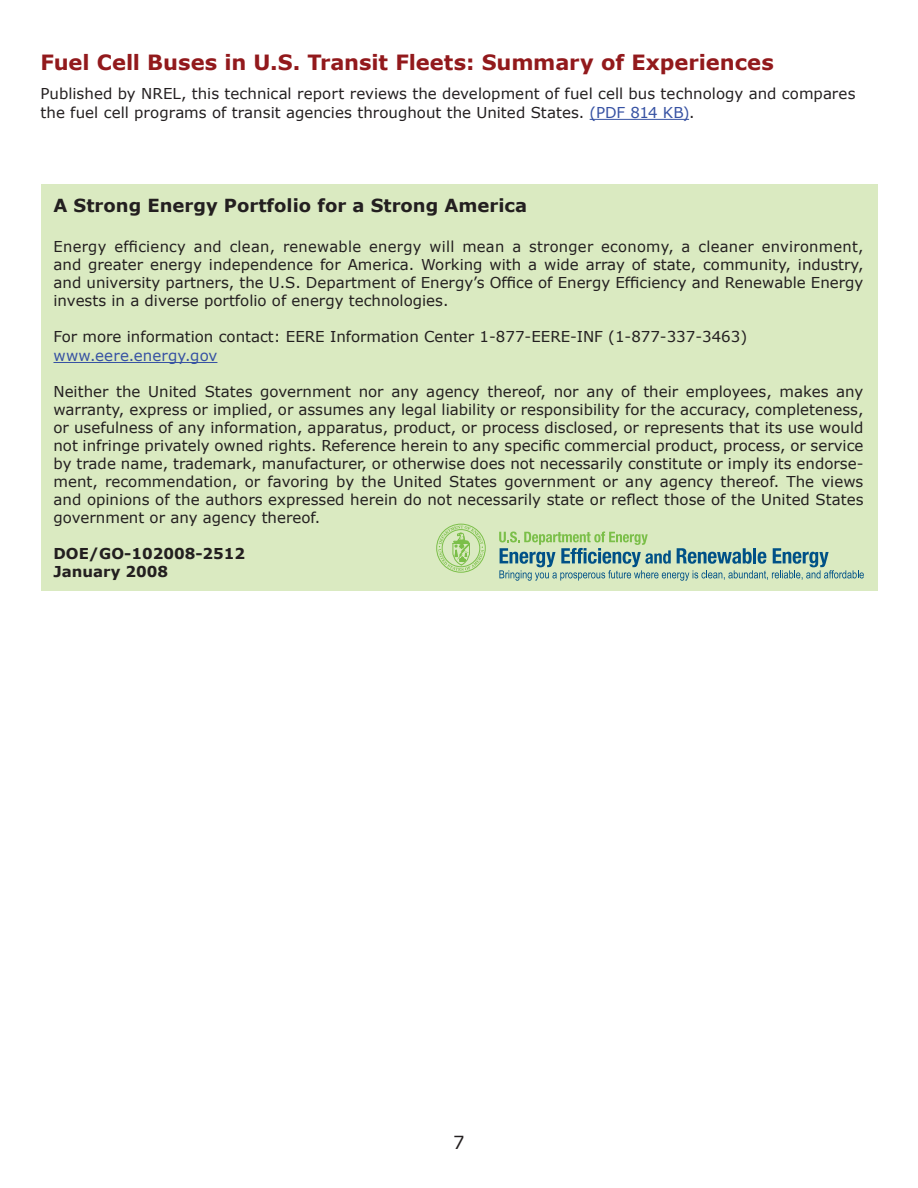
<style>
.page{position:relative;width:918px;height:1188px;background:#fff}
.page>*{position:absolute;margin:0;border:0;box-sizing:border-box;transform-origin:0 0}
.Section_Heads{font:700 21px "Verdana";letter-spacing:-.005em;color:#92191c}
.t1{font:700 18px "Verdana";color:#231f20}
.t2{font:18px "Verdana";color:#231f20}
.Base_Text{font:15px/18px "Verdana";color:#231f20;text-align:justify}
.t3{font:700 15px "Verdana";color:#231f20}
.t4{font:15px "Verdana";letter-spacing:.005em;color:#3752a3}
.s1{color:#3752a3}
</style>
<div class="page">
<hr style="left:590px;top:119px;width:99px;height:1px;background:#3752a3">
<div style="left:41px;top:184px;width:837px;height:407px;background:#daeac1"></div>
<hr style="left:53px;top:362px;width:164px;height:1px;background:#3752a3">
<svg style="left:436px;top:523px;width:50px;height:50px"></svg>
<svg style="left:499px;top:532px;width:365px;height:49px"></svg>
<p class="Section_Heads" style="left:40px;top:49px;width:735px">Fuel Cell Buses in U.S. Transit Fleets: Summary of Experiences</p>
<p class="Base_Text" style="left:40px;top:83px;width:817px;line-height:19.5px">Published by NREL, this technical report reviews the development of fuel cell bus technology and compares the fuel cell programs of transit agencies throughout the United States. <span class="s1">(PDF 814 KB)</span>.</p>
<p class="t1" style="left:53px;top:194px;width:475px">A Strong Energy Portfolio for a Strong America</p>
<p class="Base_Text" style="left:53px;top:237px;width:812px">Energy efficiency and clean, renewable energy will mean a stronger economy, a cleaner environment, and greater energy independence for America. Working with a wide array of state, community, industry, and university partners, the U.S. Department of Energy’s Office of Energy Efficiency and Renewable Energy invests in a diverse portfolio of energy technologies.</p>
<p class="Base_Text" style="left:53px;top:327px;width:695px">For more information contact: EERE Information Center 1-877-EERE-INF (1-877-337-3463)</p>
<p class="t4" style="left:53px;top:346px;width:165px">www.eere.energy.gov</p>
<p class="Base_Text" style="left:53px;top:382px;width:812px">Neither the United States government nor any agency thereof, nor any of their employees, makes any warranty, express or implied, or assumes any legal liability or responsibility for the accuracy, completeness, or usefulness of any information, apparatus, product, or process disclosed, or represents that its use would not infringe privately owned rights. Reference herein to any specific commercial product, process, or service by trade name, trademark, manufacturer, or otherwise does not necessarily constitute or imply its endorse&shy;ment, recommendation, or favoring by the United States government or any agency thereof. The views and opinions of the authors expressed herein do not necessarily state or reflect those of the United States government or any agency thereof.</p>
<p class="t3" style="left:53px;top:544px;width:193px">DOE/GO-102008-2512</p>
<p class="t3" style="left:53px;top:562px;width:116px">January 2008</p>
<p class="t2" style="left:453px;top:1131px;width:13px">7</p>
</div>
